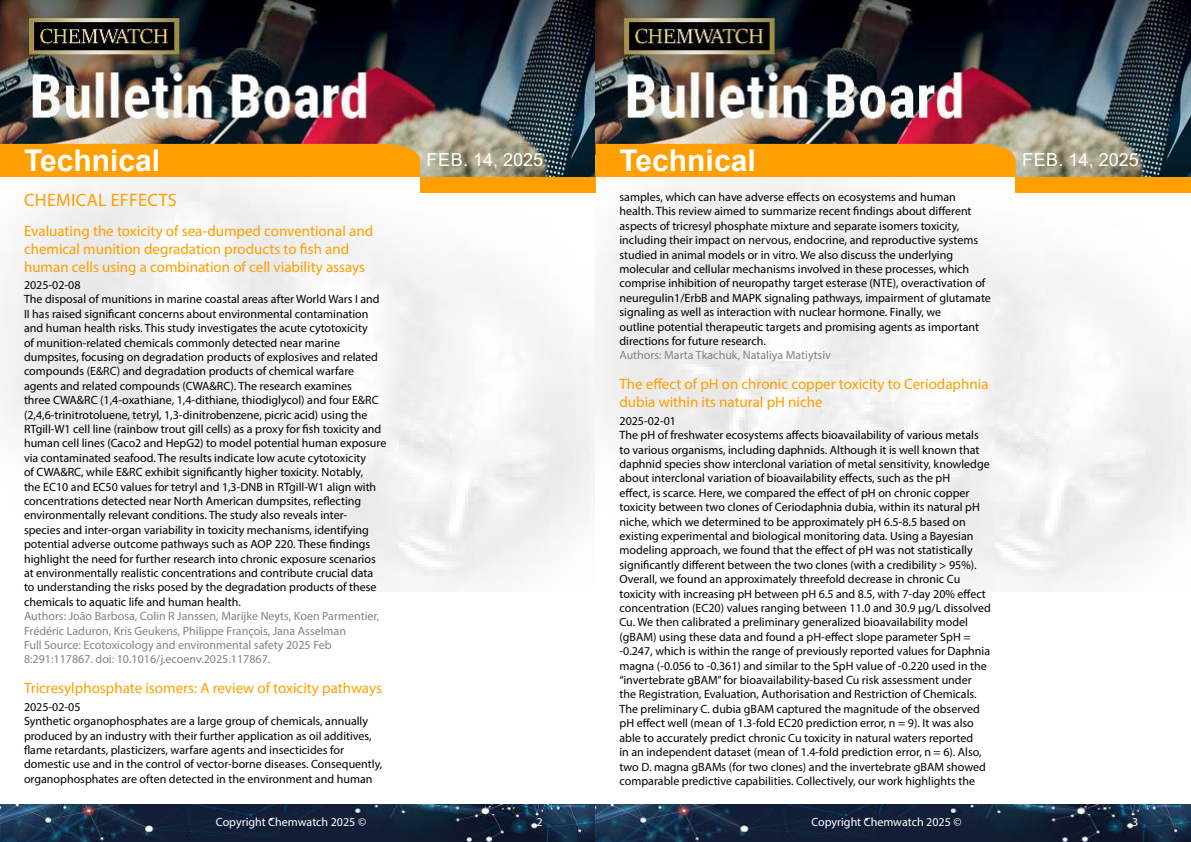
<style>
.page{position:relative;width:1191px;height:842px;background:#fff}
.page>*{position:absolute;margin:0;border:0;box-sizing:border-box;transform-origin:0 0}
.t1{font:700 30px "Arial";color:#fff}
.t2{font:18px "Arial";color:#fff}
.t3{font:18px "Myriad Pro";letter-spacing:.02em;color:#ff9f00}
.t4{font:15px/18px "Myriad Pro";color:#ff9f00}
.t5{font:12px/14.4px "Myriad Pro";color:#000}
.t6{font:12px/14.4px "Myriad Pro";color:#808285}
.t7{font:12px "Myriad Pro";color:#fff}
</style>
<div class="page">
<img style="left:0;top:0;width:1191px;height:592px">
<div style="left:420px;top:177px;width:175px;height:15px;background:#ff9f00"></div>
<div style="left:1015px;top:177px;width:176px;height:15px;background:#ff9f00"></div>
<div style="left:0;top:144px;width:420px;height:33px;background:#ff9f00"></div>
<div style="left:595px;top:144px;width:420px;height:33px;background:#ff9f00"></div>
<img style="left:0;top:804px;width:1191px;height:38px">
<h1 class="t1" style="left:24px;top:139px;width:138px">Technical</h1>
<h2 class="t3" style="left:24px;top:188px;width:154px">CHEMICAL EFFECTS</h2>
<p class="t4" style="left:24px;top:221px;width:351px">Evaluating the toxicity of sea-dumped conventional and chemical munition degradation products to fish and human cells using a combination of cell viability assays</p>
<p class="t5" style="left:24px;top:277px;width:364px">2025-02-08<br>The disposal of munitions in marine coastal areas after World Wars I and II has raised significant concerns about environmental contamination and human health risks. This study investigates the acute cytotoxicity<br>of munition-related chemicals commonly detected near marine dumpsites, focusing on degradation products of explosives and related compounds (E&amp;RC) and degradation products of chemical warfare agents and related compounds (CWA&amp;RC). The research examines<br>three CWA&amp;RC (1,4-oxathiane, 1,4-dithiane, thiodiglycol) and four E&amp;RC (2,4,6-trinitrotoluene, tetryl, 1,3-dinitrobenzene, picric acid) using the RTgill-W1 cell line (rainbow trout gill cells) as a proxy for fish toxicity and human cell lines (Caco2 and HepG2) to model potential human exposure via contaminated seafood. The results indicate low acute cytotoxicity<br>of CWA&amp;RC, while E&amp;RC exhibit significantly higher toxicity. Notably,<br>the EC10 and EC50 values for tetryl and 1,3-DNB in RTgill-W1 align with concentrations detected near North American dumpsites, reflecting environmentally relevant conditions. The study also reveals inter&shy;species and inter-organ variability in toxicity mechanisms, identifying potential adverse outcome pathways such as AOP 220. These findings highlight the need for further research into chronic exposure scenarios at environmentally realistic concentrations and contribute crucial data to understanding the risks posed by the degradation products of these chemicals to aquatic life and human health.</p>
<p class="t6" style="left:24px;top:609px;width:357px">Authors: João Barbosa, Colin R Janssen, Marijke Neyts, Koen Parmentier, Frédéric Laduron, Kris Geukens, Philippe François, Jana Asselman<br>Full Source: Ecotoxicology and environmental safety 2025 Feb 8:291:117867. doi: 10.1016/j.ecoenv.2025.117867.</p>
<p class="t4" style="left:24px;top:679px;width:359px">Tricresylphosphate isomers: A review of toxicity pathways</p>
<p class="t5" style="left:24px;top:699px;width:360px">2025-02-05<br>Synthetiс organophosphates are a large group of chemicals, annually produced by an industry with their further application as oil additives, flame retardants, plasticizers, warfare agents and insecticides for domestic use and in the control of vector-borne diseases. Consequently, organophosphates are often detected in the environment and human</p>
<h2 class="t2" style="left:426px;top:148px;width:118px">Feb. 14, 2025</h2>
<h1 class="t1" style="left:619px;top:139px;width:138px">Technical</h1>
<h2 class="t2" style="left:1022px;top:148px;width:118px">Feb. 14, 2025</h2>
<p class="t5" style="left:619px;top:190px;width:373px">samples, which can have adverse effects on ecosystems and human health. This review aimed to summarize recent findings about different aspects of tricresyl phosphate mixture and separate isomers toxicity, including their impact on nervous, endocrine, and reproductive systems studied in animal models or in vitro. We also discuss the underlying molecular and cellular mechanisms involved in these processes, which comprise inhibition of neuropathy target esterase (NTE), overactivation of neuregulin1/ErbB and MAPK signaling pathways, impairment of glutamate signaling as well as interaction with nuclear hormone. Finally, we<br>outline potential therapeutic targets and promising agents as important directions for future research.</p>
<p class="t6" style="left:619px;top:348px;width:213px">Authors: Marta Tkachuk, Nataliya Matiytsiv</p>
<p class="t4" style="left:619px;top:375px;width:370px">The effect of pH on chronic copper toxicity to Ceriodaphnia dubia within its natural pH niche</p>
<p class="t5" style="left:619px;top:413px;width:373px">2025-02-01<br>The pH of freshwater ecosystems affects bioavailability of various metals to various organisms, including daphnids. Although it is well known that daphnid species show interclonal variation of metal sensitivity, knowledge about interclonal variation of bioavailability effects, such as the pH<br>effect, is scarce. Here, we compared the effect of pH on chronic copper toxicity between two clones of Ceriodaphnia dubia, within its natural pH niche, which we determined to be approximately pH 6.5-8.5 based on existing experimental and biological monitoring data. Using a Bayesian modeling approach, we found that the effect of pH was not statistically significantly different between the two clones (with a credibility &gt; 95%).<br>Overall, we found an approximately threefold decrease in chronic Cu toxicity with increasing pH between pH 6.5 and 8.5, with 7-day 20% effect concentration (EC20) values ranging between 11.0 and 30.9 µg/L dissolved Cu. We then calibrated a preliminary generalized bioavailability model (gBAM) using these data and found a pH-effect slope parameter SpH = -0.247, which is within the range of previously reported values for Daphnia magna (-0.056 to -0.361) and similar to the SpH value of -0.220 used in the “invertebrate gBAM” for bioavailability-based Cu risk assessment under the Registration, Evaluation, Authorisation and Restriction of Chemicals.<br>The preliminary C. dubia gBAM captured the magnitude of the observed pH effect well (mean of 1.3-fold EC20 prediction error, n = 9). It was also able to accurately predict chronic Cu toxicity in natural waters reported<br>in an independent dataset (mean of 1.4-fold prediction error, n = 6). Also, two D. magna gBAMs (for two clones) and the invertebrate gBAM showed comparable predictive capabilities. Collectively, our work highlights the</p>
<p class="t7" style="left:216px;top:815px;width:152px">Copyright Chemwatch 2025 ©</p>
<p class="t7" style="left:536px;top:815px;width:8px">2</p>
<p class="t7" style="left:811px;top:815px;width:152px">Copyright Chemwatch 2025 ©</p>
<p class="t7" style="left:1132px;top:815px;width:8px">3</p>
</div>
